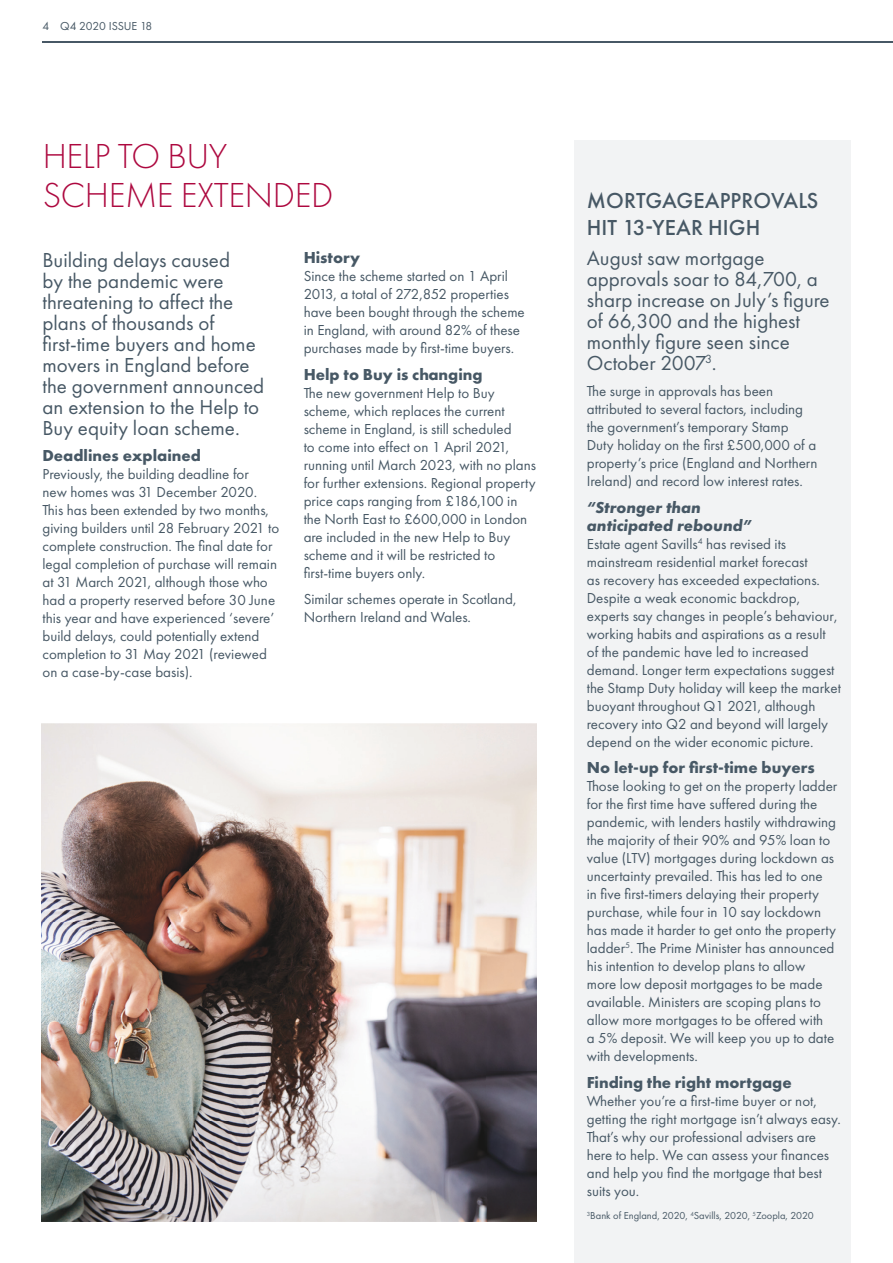
<style>
.page{position:relative;width:893px;height:1263px;background:#fff}
.page>*{position:absolute;margin:0;border:0;box-sizing:border-box;transform-origin:0 0}
.t1{font:300 36px/39px "Futura PT";letter-spacing:-.01em;color:#ad083f}
.t2{font:500 22.5px/27px "Futura PT";letter-spacing:.005em;color:#475865}
.t3{font:21px/21px "Futura PT";color:#475865}
.t4{font:700 16.5px "Futura PT";color:#475865}
.t5{font:italic 700 16.5px/18px "Futura PT";color:#475865}
.t6{font:15px/18px "Futura PT";color:#475865}
.t7{font:12px "Futura PT";color:#475865}
.t8{font:10.5px "Futura PT";color:#475865}
</style>
<div class="page">
<hr style="left:43px;top:41px;width:850px;height:2px;background:#475865">
<img style="left:41px;top:724px;width:495px;height:497px">
<div style="left:574px;top:140px;width:276px;height:1123px;background:#f2f3f4"></div>
<p class="t7" style="left:43px;top:19px;width:111px">4 Q4 2020 ISSUE 18</p>
<h1 class="t1" style="left:43px;top:137px;width:292px">HELP TO BUY<br>SCHEME EXTENDED</h1>
<h3 class="t3" style="left:43px;top:249px;width:223px">Building delays caused<br>by the pandemic were threatening to affect the plans of thousands of first-time buyers and home movers in England before the government announced an extension to the Help to<br>Buy equity loan scheme.</h3>
<p class="t4" style="left:43px;top:445px;width:160px">Deadlines explained</p>
<p class="t6" style="left:43px;top:465px;width:238px">Previously, the building deadline for<br>new homes was 31 December 2020.<br>This has been extended by two months, giving builders until 28 February 2021 to complete construction. The final date for legal completion of purchase will remain at 31 March 2021, although those who had a property reserved before 30 June this year and have experienced ‘severe’ build delays, could potentially extend completion to 31 May 2021 (reviewed on a case-by-case basis).</p>
<p class="t4" style="left:304px;top:247px;width:58px">History</p>
<p class="t6" style="left:304px;top:267px;width:223px">Since the scheme started on 1 April 2013, a total of 272,852 properties have been bought through the scheme in England, with around 82% of these purchases made by first-time buyers.</p>
<p class="t4" style="left:304px;top:363px;width:180px">Help to Buy is changing</p>
<p class="t6" style="left:304px;top:384px;width:234px">The new government Help to Buy scheme, which replaces the current scheme in England, is still scheduled<br>to come into effect on 1 April 2021, running until March 2023, with no plans for further extensions. Regional property price caps ranging from £186,100 in the North East to £600,000 in London are included in the new Help to Buy scheme and it will be restricted to first-time buyers only.</p>
<p class="t6" style="left:304px;top:590px;width:214px">Similar schemes operate in Scotland,<br>Northern Ireland and Wales.</p>
<h2 class="t2" style="left:587px;top:187px;width:233px">MORTGAGEAPPROVALS<br>HIT 13-YEAR HIGH</h2>
<h3 class="t3" style="left:587px;top:247px;width:244px">August saw mortgage approvals soar to 84,700, a sharp increase on July’s figure of 66,300 and the highest monthly figure seen since<br>October 2007<sup>3</sup>.</h3>
<p class="t6" style="left:587px;top:382px;width:232px">The surge in approvals has been attributed to several factors, including the government’s temporary Stamp Duty holiday on the first £500,000 of a property’s price (England and Northern Ireland) and record low interest rates.</p>
<p class="t5" style="left:587px;top:498px;width:166px">“Stronger than anticipated rebound”</p>
<p class="t6" style="left:587px;top:535px;width:256px">Estate agent Savills<sup>4</sup> has revised its mainstream residential market forecast<br>as recovery has exceeded expectations.<br>Despite a weak economic backdrop, experts say changes in people’s behaviour, working habits and aspirations as a result<br>of the pandemic have led to increased demand. Longer term expectations suggest the Stamp Duty holiday will keep the market buoyant throughout Q1 2021, although recovery into Q2 and beyond will largely depend on the wider economic picture.</p>
<p class="t4" style="left:587px;top:757px;width:229px">No let-up for first-time buyers</p>
<p class="t6" style="left:587px;top:777px;width:252px">Those looking to get on the property ladder for the first time have suffered during the pandemic, with lenders hastily withdrawing the majority of their 90% and 95% loan to value (LTV) mortgages during lockdown as uncertainty prevailed. This has led to one<br>in five first-timers delaying their property purchase, while four in 10 say lockdown has made it harder to get onto the property ladder<sup>5</sup>. The Prime Minister has announced his intention to develop plans to allow more low deposit mortgages to be made available. Ministers are scoping plans to allow more mortgages to be offered with<br>a 5% deposit. We will keep you up to date with developments.</p>
<p class="t4" style="left:587px;top:1072px;width:206px">Finding the right mortgage</p>
<p class="t6" style="left:587px;top:1092px;width:256px">Whether you’re a first-time buyer or not, getting the right mortgage isn’t always easy.<br>That’s why our professional advisers are here to help. We can assess your finances and help you find the mortgage that best suits you.</p>
<p class="t8" style="left:587px;top:1209px;width:228px"><sup>3</sup>Bank of England, 2020, <sup>4</sup>Savills, 2020, <sup>5</sup>Zoopla, 2020</p>
</div>
